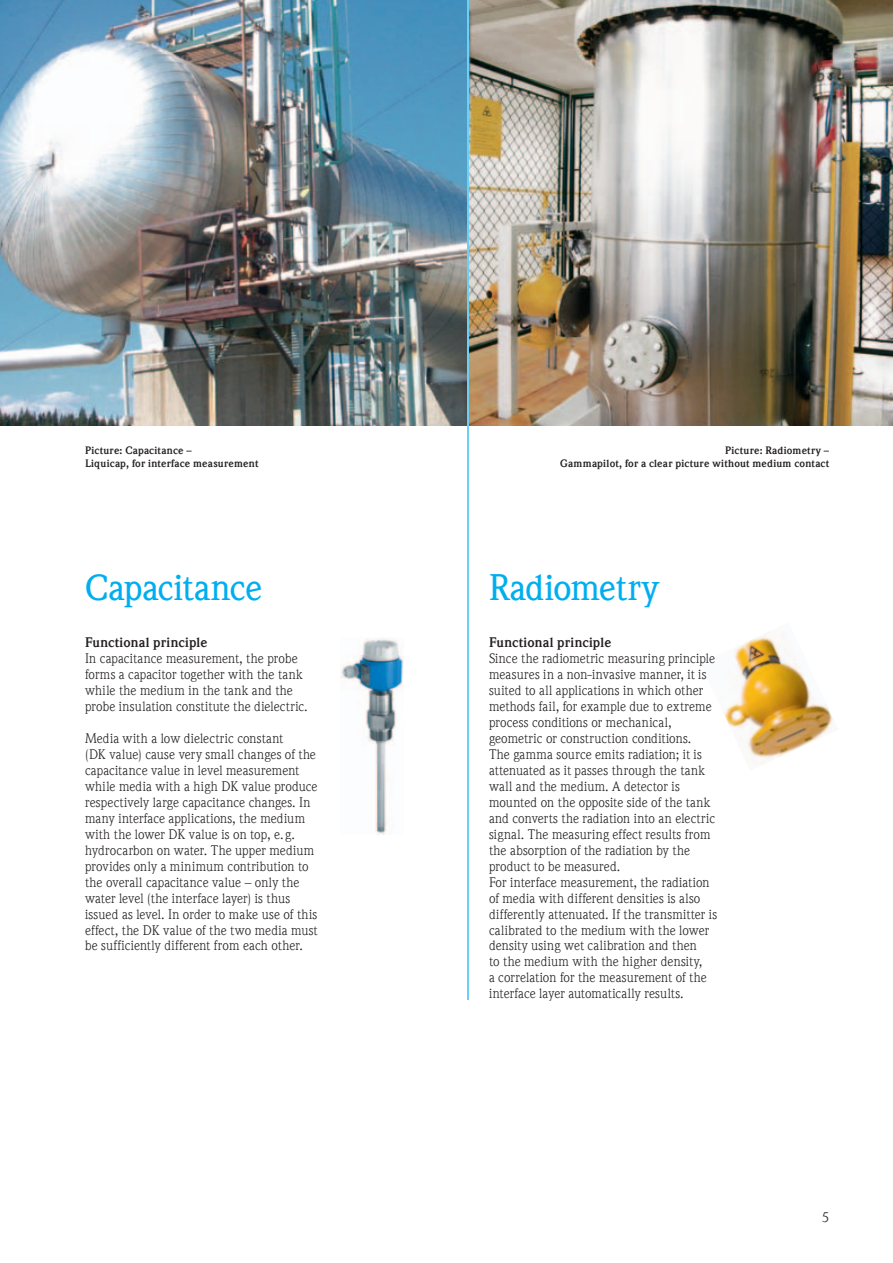
<style>
.page{position:relative;width:893px;height:1263px;background:#fff}
.page>*{position:absolute;margin:0;border:0;box-sizing:border-box;transform-origin:0 0}
.t1{font:500 36px "E+H Weidemann Com";letter-spacing:-.015em;color:#00aeef}
.t2{font:13.5px/15.9px "E+H Weidemann Com";letter-spacing:.01em;color:#231f20}
.t3{font:700 13.5px "E+H Weidemann Com";letter-spacing:.01em;color:#231f20}
.t4{font:700 10.5px/12.8px "E+H Weidemann Com";letter-spacing:.02em;color:#231f20;text-align:right}
</style>
<div class="page">
<img style="left:0;top:0;width:893px;height:425px">
<img style="left:341px;top:638px;width:63px;height:196px">
<img style="left:723px;top:627px;width:110px;height:137px">
<hr style="left:467px;top:0;width:1px;height:999px;background:#6bcff6">
<p class="t4" style="left:85px;top:445px;width:175px;text-align:left">Picture: Capacitance –<br>Liquicap, for interface measurement</p>
<p class="t4" style="left:560px;top:445px;width:270px">Picture: Radiometry –<br>Gammapilot, for a clear picture without medium contact</p>
<h1 class="t1" style="left:85px;top:574px;width:179px">Capacitance</h1>
<h1 class="t1" style="left:489px;top:574px;width:171px">Radiometry</h1>
<p class="t3" style="left:85px;top:638px;width:124px">Functional principle</p>
<p class="t2" style="left:85px;top:652px;width:224px">In capacitance measurement, the probe forms a capacitor together with the tank while the medium in the tank and the probe insulation constitute the dielectric.</p>
<p class="t2" style="left:85px;top:732px;width:234px">Media with a low dielectric constant<br>(DK value) cause very small changes of the capacitance value in level measurement while media with a high DK value produce respectively large capacitance changes. In many interface applications, the medium with the lower DK value is on top, e. g. hydrocarbon on water. The upper medium provides only a minimum contribution to the overall capacitance value – only the water level (the interface layer) is thus issued as level. In order to make use of this effect, the DK value of the two media must be sufficiently different from each other.</p>
<p class="t3" style="left:489px;top:638px;width:124px">Functional principle</p>
<p class="t2" style="left:489px;top:652px;width:230px">Since the radiometric measuring principle measures in a non-invasive manner, it is suited to all applications in which other methods fail, for example due to extreme process conditions or mechanical, geometric or construction conditions.<br>The gamma source emits radiation; it is attenuated as it passes through the tank wall and the medium. A detector is mounted on the opposite side of the tank and converts the radiation into an electric signal. The measuring effect results from the absorption of the radiation by the product to be measured.<br>For interface measurement, the radiation of media with different densities is also differently attenuated. If the transmitter is calibrated to the medium with the lower density using wet calibration and then<br>to the medium with the higher density,<br>a correlation for the measurement of the interface layer automatically results.</p>
<p class="t2" style="left:822px;top:1210px;width:9px">5</p>
</div>
